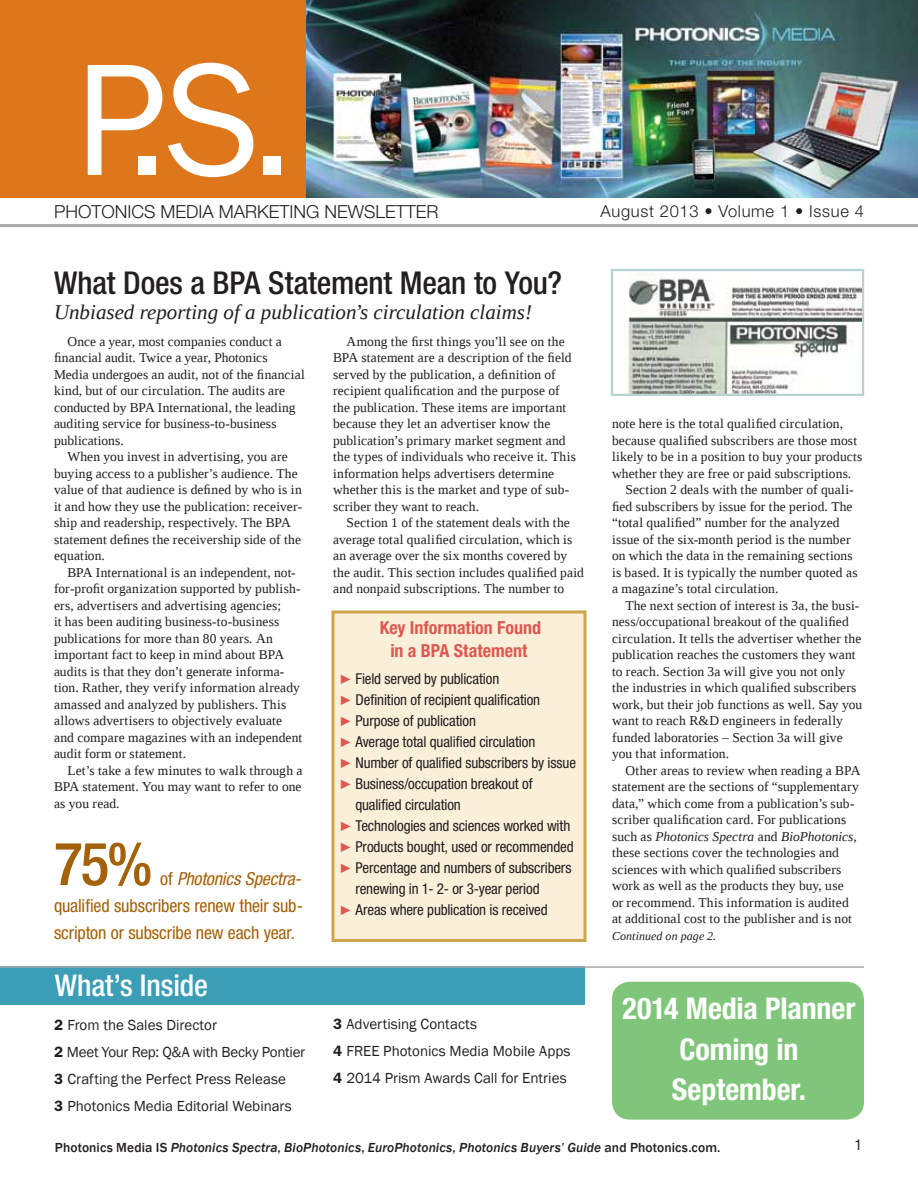
<style>
.page{position:relative;width:918px;height:1188px;background:#fff}
.page>*{position:absolute;margin:0;border:0;box-sizing:border-box;transform-origin:0 0}
.t1{font:165px "Franklin Gothic";color:#fff}
.t2{font:500 condensed 60px "Helvetica Neue LT Std";color:#a36109}
.t3{font:500 condensed 31.5px "Helvetica Neue LT Std";letter-spacing:-.005em;color:#231f20}
.t4{font:700 condensed 30px/40.5px "Helvetica Neue LT Std";color:#fff;text-align:center}
.t5{font:500 condensed 30px "Helvetica Neue LT Std";letter-spacing:-.005em;color:#fff}
.t6{font:italic 21px "Liberation Serif";color:#231f20}
.t7{font:condensed 18px/27px "Helvetica Neue LT Std";letter-spacing:-.01em;color:#a36109;text-align:justify}
.t8{font:700 condensed 18px/22.5px "Helvetica Neue LT Std";color:#dd5950;text-align:center}
.t9{font:300 18px "Helvetica Neue LT Std";color:#231f20}
.t10{font:300 16.5px "Helvetica Neue LT Std";letter-spacing:.04em;color:#231f20}
.t11{font:condensed 15px "Helvetica Neue LT Std";letter-spacing:-.01em;color:#231f20}
.t12{font:15px/27px "Franklin Gothic";color:#231f20}
.t13{font:13.5px/16.5px "Liberation Serif";letter-spacing:.01em;color:#231f20}
.t14{font:italic 500 13.5px "Franklin Gothic";letter-spacing:.005em;color:#231f20}
.t15{font:italic 13.5px "Liberation Serif";letter-spacing:.005em;color:#231f20}
.t16{font:italic 12px "Liberation Serif";letter-spacing:.005em;color:#231f20}
.s1{font-style:italic}
.s2{font-family:"Franklin Gothic";font-stretch:normal;font-size:13.5px;color:#dd5950}
.s3{font-weight:600}
.s4{font-style:normal}
</style>
<div class="page">
<div style="left:612px;top:982px;width:252px;height:138px;background:#80c67a;border-radius:18px"></div>
<div style="left:0;top:0;width:306px;height:198px;background:#de761c"></div>
<img style="left:306px;top:0;width:612px;height:198px">
<div style="left:0;top:966px;width:585px;height:39px;background:#3c9db6"></div>
<hr style="left:0;top:966px;width:864px;height:2px;background:#a7a9ac">
<hr style="left:0;top:224px;width:918px;height:3px;background:#a7a9ac">
<div style="left:333px;top:612px;width:252px;height:328px;background:#faefd9"></div>
<div style="left:332px;top:610px;width:254px;height:332px;border:3px solid #d0a448"></div>
<img style="left:628px;top:278px;width:233px;height:115px">
<div style="left:611px;top:269px;width:253px;height:127px;border:2px solid #b7d4d3"></div>
<h1 class="t1" style="left:74px;top:18px;width:220px">PS. .</h1>
<h3 class="t9" style="left:54px;top:200px;width:386px">PHOTONICS MEDIA MARKETING NEWSLETTER</h3>
<p class="t10" style="left:601px;top:201px;width:265px">AUGUST 2013 • VOLUME 1 • ISSUE 4</p>
<h3 class="t3" style="left:54px;top:264px;width:510px">What Does a BPA Statement Mean to You?</h3>
<h3 class="t6" style="left:54px;top:298px;width:480px">Unbiased reporting of a publication’s circulation claims!</h3>
<p class="t13" style="left:54px;top:333px;width:252px;text-indent:14px">Once a year, most companies conduct a financial audit. Twice a year, Photonics Media undergoes an audit, not of the financial kind, but of our circulation. The audits are conducted by BPA International, the leading auditing service for business-to-business publications.</p>
<p class="t13" style="left:54px;top:449px;width:250px;text-indent:14px">When you invest in advertising, you are buying access to a publisher’s audience. The value of that audience is defined by who is in it and how they use the publication: receiver&shy;ship and readership, respectively. The BPA statement defines the receivership side of the equation.</p>
<p class="t13" style="left:54px;top:564px;width:250px;text-indent:14px">BPA International is an independent, not&shy;for-profit organization supported by publish&shy;ers, advertisers and advertising agencies;<br>it has been auditing business-to-business publications for more than 80 years. An important fact to keep in mind about BPA audits is that they don’t generate informa&shy;tion. Rather, they verify information already amassed and analyzed by publishers. This allows advertisers to objectively evaluate and compare magazines with an independent audit form or statement.</p>
<p class="t13" style="left:54px;top:762px;width:250px;text-align:justify;text-indent:14px">Let’s take a few minutes to walk through a BPA statement. You may want to refer to one as you read.</p>
<h2 class="t2" style="left:54px;top:828px;width:100px">75%</h2>
<h3 class="t7" style="left:54px;top:865px;width:251px;text-indent:106px">of <span class="s1">Photonics Spectra&shy;</span>qualified subscribers renew their sub&shy;scripton or subscribe new each year.</h3>
<h3 class="t5" style="left:55px;top:967px;width:155px">What’s Inside</h3>
<p class="t13" style="left:333px;top:333px;width:244px;text-indent:14px">Among the first things you’ll see on the BPA statement are a description of the field served by the publication, a definition of recipient qualification and the purpose of the publication. These items are important because they let an advertiser know the publication’s primary market segment and the types of individuals who receive it. This information helps advertisers determine whether this is the market and type of sub&shy;scriber they want to reach.</p>
<p class="t13" style="left:333px;top:515px;width:252px;text-indent:14px">Section 1 of the statement deals with the average total qualified circulation, which is an average over the six months covered by the audit. This section includes qualified paid and nonpaid subscriptions. The number to</p>
<h3 class="t8" style="left:380px;top:616px;width:163px">Key Information Found in a BPA Statement</h3>
<p class="t11" style="left:339px;top:670px;width:162px"><span class="s2">►</span> Field served by publication</p>
<p class="t11" style="left:339px;top:691px;width:203px"><span class="s2">►</span> Definition of recipient qualification</p>
<p class="t11" style="left:339px;top:712px;width:139px"><span class="s2">►</span> Purpose of publication</p>
<p class="t11" style="left:339px;top:733px;width:198px"><span class="s2">►</span> Average total qualified circulation</p>
<p class="t11" style="left:339px;top:754px;width:239px"><span class="s2">►</span> Number of qualified subscribers by issue</p>
<p class="t11" style="left:339px;top:775px;width:195px"><span class="s2">►</span> Business/occupation breakout of</p>
<p class="t11" style="left:355px;top:796px;width:107px">qualified circulation</p>
<p class="t11" style="left:339px;top:817px;width:233px"><span class="s2">►</span> Technologies and sciences worked with</p>
<p class="t11" style="left:339px;top:838px;width:236px"><span class="s2">►</span> Products bought, used or recommended</p>
<p class="t11" style="left:339px;top:859px;width:234px"><span class="s2">►</span> Percentage and numbers of subscribers</p>
<p class="t11" style="left:355px;top:880px;width:186px">renewing in 1- 2- or 3-year period</p>
<p class="t11" style="left:339px;top:901px;width:210px"><span class="s2">►</span> Areas where publication is received</p>
<p class="t12" style="left:54px;top:1012px;width:253px"><span class="s3">2</span> From the Sales Director<br><span class="s3">2</span> Meet Your Rep: Q&amp;A with Becky Pontier <span class="s3">3</span> Crafting the Perfect Press Release<br><span class="s3">3</span> Photonics Media Editorial Webinars</p>
<p class="t12" style="left:333px;top:1011px;width:239px"><span class="s3">3</span> Advertising Contacts<br><span class="s3">4</span> FREE Photonics Media Mobile Apps<br><span class="s3">4</span> 2014 Prism Awards Call for Entries</p>
<p class="t13" style="left:612px;top:416px;width:233px">note here is the total qualified circulation,</p>
<p class="t13" style="left:612px;top:432px;width:247px">because qualified subscribers are those most</p>
<p class="t13" style="left:612px;top:449px;width:252px">likely to be in a position to buy your products</p>
<p class="t13" style="left:612px;top:465px;width:241px">whether they are free or paid subscriptions.</p>
<p class="t13" style="left:626px;top:482px;width:230px">Section 2 deals with the number of quali-</p>
<p class="t13" style="left:612px;top:498px;width:242px">fied subscribers by issue for the period. The</p>
<p class="t13" style="left:612px;top:515px;width:229px">“total qualified” number for the analyzed</p>
<p class="t13" style="left:612px;top:531px;width:240px">issue of the six-month period is the number</p>
<p class="t13" style="left:612px;top:548px;width:242px">on which the data in the remaining sections</p>
<p class="t13" style="left:612px;top:564px;width:247px">is based. It is typically the number quoted as</p>
<p class="t13" style="left:612px;top:581px;width:168px">a magazine’s total circulation.</p>
<p class="t13" style="left:626px;top:597px;width:235px">The next section of interest is 3a, the busi-</p>
<p class="t13" style="left:612px;top:614px;width:238px">ness/occupational breakout of the qualified</p>
<p class="t13" style="left:612px;top:630px;width:251px">circulation. It tells the advertiser whether the</p>
<p class="t13" style="left:612px;top:647px;width:245px">publication reaches the customers they want</p>
<p class="t13" style="left:612px;top:663px;width:235px">to reach. Section 3a will give you not only</p>
<p class="t13" style="left:612px;top:680px;width:246px">the industries in which qualified subscribers</p>
<p class="t13" style="left:612px;top:696px;width:252px">work, but their job functions as well. Say you</p>
<p class="t13" style="left:612px;top:713px;width:232px">want to reach R&amp;D engineers in federally</p>
<p class="t13" style="left:612px;top:729px;width:232px">funded laboratories – Section 3a will give</p>
<p class="t13" style="left:612px;top:746px;width:119px">you that information.</p>
<p class="t13" style="left:626px;top:762px;width:236px">Other areas to review when reading a BPA</p>
<p class="t13" style="left:612px;top:779px;width:248px">statement are the sections of “supplementary</p>
<p class="t13" style="left:612px;top:795px;width:244px">data,” which come from a publication’s sub-</p>
<p class="t13" style="left:612px;top:812px;width:236px">scriber qualification card. For publications</p>
<p class="t15" style="left:612px;top:828px;width:246px"><span class="s4">such as</span> Photonics Spectra <span class="s4">and</span> BioPhotonics<span class="s4">,</span></p>
<p class="t13" style="left:612px;top:845px;width:229px">these sections cover the technologies and</p>
<p class="t13" style="left:612px;top:861px;width:231px">sciences with which qualified subscribers</p>
<p class="t13" style="left:612px;top:878px;width:233px">work as well as the products they buy, use</p>
<p class="t13" style="left:612px;top:894px;width:238px">or recommend. This information is audited</p>
<p class="t13" style="left:612px;top:911px;width:241px">at additional cost to the publisher and is not</p>
<p class="t16" style="left:612px;top:928px;width:106px">Continued on page 2.</p>
<h3 class="t4" style="left:622px;top:988px;width:234px">2014 Media Planner<br>Coming in<br>September.</h3>
<p class="t14" style="left:55px;top:1140px;width:667px"><span class="s4">Photonics Media IS</span> Photonics Spectra<span class="s4">,</span> BioPhotonics<span class="s4">,</span> EuroPhotonics<span class="s4">,</span> Photonics Buyers’ Guide <span class="s4">and Photonics.com.</span></p>
<p class="t11" style="left:855px;top:1136px;width:9px">1</p>
</div>
